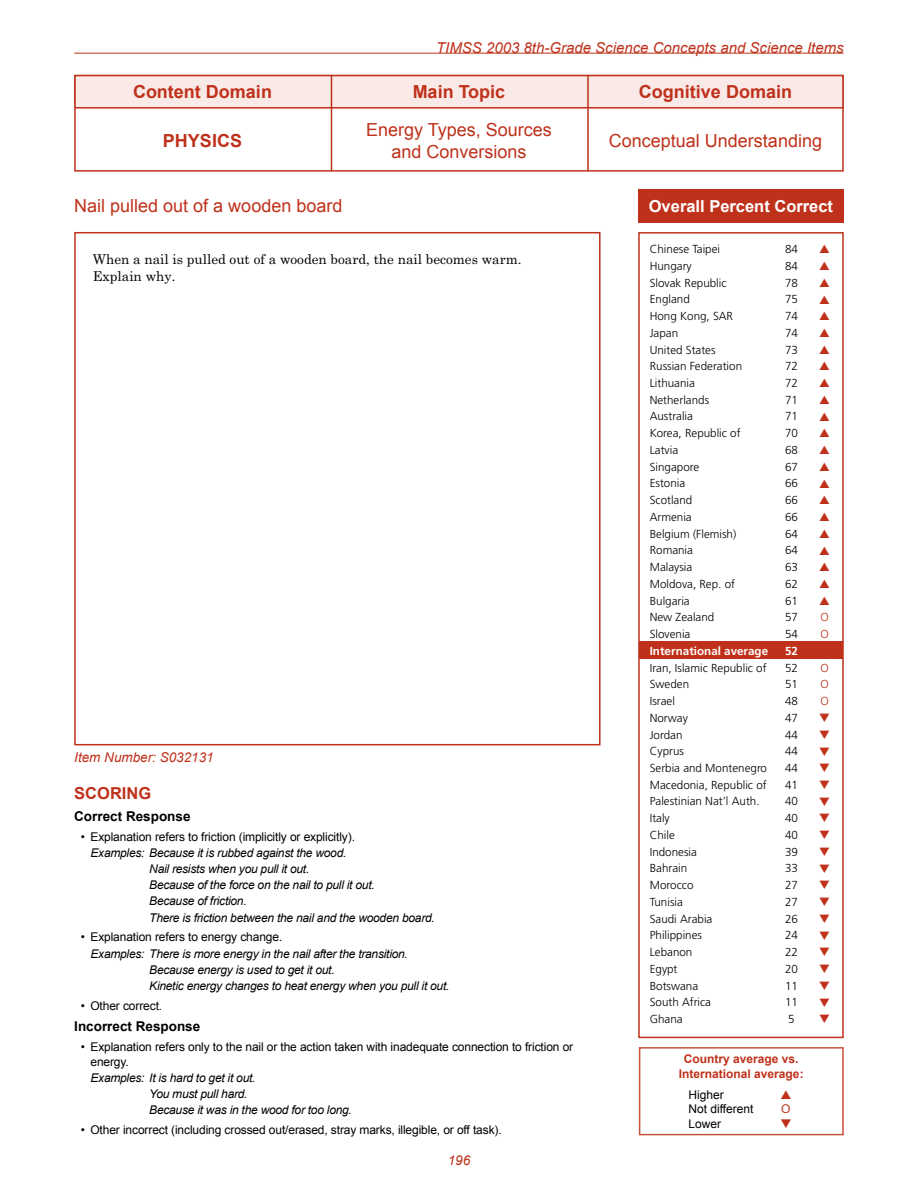
<style>
.page{position:relative;width:918px;height:1188px;background:#fff}
.page>*{position:absolute;margin:0;border:0;box-sizing:border-box;transform-origin:0 0}
.t1{font:18px/21.6px "Arial";color:#bf311a;text-align:center}
.t2{font:700 18px "Arial";color:#bf311a}
.t3{font:700 16.5px "Arial";color:#fff}
.t4{font:700 16.5px "Arial";color:#bf311a}
.t5{font:italic 15px "Arial";color:#bf311a}
.t6{font:13.5px/17.2px "Century Schoolbook";color:#000}
.t7{font:700 13.5px "Arial";color:#000}
.t8{font:italic 13.5px "Arial";color:#bf311a}
.t9{font:italic 12px/16.2px "Arial";letter-spacing:-.02em;color:#000}
.t10{font:12px/14.4px "Arial";letter-spacing:-.01em;color:#000}
.t11{font:700 12px/14.4px "Arial";color:#bf311a;text-align:center}
.t12{font:12px "Arial";color:#bf311a}
.t13{font:300 11.7px "Frutiger";color:#000}
.t14{font:700 11.7px "Frutiger";color:#fff}
.t15{font:300 11.7px "Frutiger";color:#bf311a}
</style>
<div class="page">
<div style="left:74px;top:75px;width:770px;height:97px;border:2px solid #bf311a"></div>
<div style="left:75px;top:76px;width:768px;height:32px;background:#f9eae8"></div>
<div style="left:74px;top:75px;width:770px;height:34px;border:2px solid #bf311a"></div>
<hr style="left:331px;top:75px;width:1px;height:96px;background:#bf311a">
<hr style="left:587px;top:75px;width:2px;height:96px;background:#bf311a">
<div style="left:638px;top:232px;width:206px;height:806px;border:2px solid #bf311a"></div>
<div style="left:638px;top:189px;width:206px;height:34px;background:#bf311a"></div>
<div style="left:639px;top:1047px;width:205px;height:88px;border:2px solid #c9503c"></div>
<hr style="left:74px;top:53px;width:770px;height:1px;background:#bf311a">
<div style="left:74px;top:232px;width:527px;height:513px;border:2px solid #bf311a"></div>
<div style="left:639px;top:641px;width:204px;height:18px;background:#bf311a"></div>
<p class="t5" style="left:436px;top:39px;width:409px">TIMSS 2003 8th-Grade Science Concepts and Science Items</p>
<h1 class="t2" style="left:133px;top:82px;width:140px">Content Domain</h1>
<h1 class="t2" style="left:413px;top:82px;width:94px">Main Topic</h1>
<h1 class="t2" style="left:639px;top:82px;width:155px">Cognitive Domain</h1>
<h1 class="t2" style="left:163px;top:131px;width:81px">Physics</h1>
<h1 class="t1" style="left:366px;top:119px;width:187px">Energy Types, Sources and Conversions</h1>
<h1 class="t1" style="left:609px;top:130px;width:215px">Conceptual Understanding</h1>
<h1 class="t1" style="left:74px;top:195px;width:270px">Nail pulled out of a wooden board</h1>
<p class="t6" style="left:93px;top:250px;width:430px">When a nail is pulled out of a wooden board, the nail becomes warm.<br>Explain why.</p>
<p class="t8" style="left:74px;top:749px;width:141px">Item Number: S032131</p>
<h2 class="t4" style="left:74px;top:784px;width:79px">SCORING</h2>
<p class="t7" style="left:74px;top:808px;width:118px">Correct Response</p>
<p class="t10" style="left:81px;top:829px;width:276px">• Explanation refers to friction (implicitly or explicitly).</p>
<p class="t9" style="left:149px;top:844px;width:287px;text-indent:-59px">Examples: Because it is rubbed against the wood.<br>Nail resists when you pull it out.<br>Because of the force on the nail to pull it out.<br>Because of friction.<br>There is friction between the nail and the wooden board.</p>
<p class="t10" style="left:81px;top:930px;width:203px">• Explanation refers to energy change.</p>
<p class="t9" style="left:149px;top:945px;width:302px;text-indent:-59px">Examples: There is more energy in the nail after the transition.<br>Because energy is used to get it out.<br>Kinetic energy changes to heat energy when you pull it out.</p>
<p class="t10" style="left:81px;top:998px;width:83px">• Other correct.</p>
<p class="t7" style="left:74px;top:1019px;width:128px">Incorrect Response</p>
<p class="t10" style="left:90px;top:1040px;width:484px;text-indent:-10px">• Explanation refers only to the nail or the action taken with inadequate connection to friction or energy.</p>
<p class="t9" style="left:149px;top:1069px;width:204px;text-indent:-59px">Examples: It is hard to get it out.<br>You must pull hard.<br>Because it was in the wood for too long.</p>
<p class="t10" style="left:81px;top:1123px;width:423px">• Other incorrect (including crossed out/erased, stray marks, illegible, or off task).</p>
<p class="t8" style="left:448px;top:1153px;width:24px">196</p>
<h2 class="t3" style="left:649px;top:197px;width:186px">Overall Percent Correct</h2>
<p class="t13" style="left:650px;top:242px;width:72px">Chinese Taipei</p>
<p class="t13" style="left:785px;top:242px;width:14px">84</p>
<p class="t13" style="left:650px;top:259px;width:43px">Hungary</p>
<p class="t13" style="left:785px;top:259px;width:14px">84</p>
<p class="t13" style="left:650px;top:276px;width:78px">Slovak Republic</p>
<p class="t13" style="left:785px;top:276px;width:14px">78</p>
<p class="t13" style="left:650px;top:293px;width:42px">England</p>
<p class="t13" style="left:785px;top:293px;width:14px">75</p>
<p class="t13" style="left:650px;top:309px;width:85px">Hong Kong, SAR</p>
<p class="t13" style="left:785px;top:309px;width:14px">74</p>
<p class="t13" style="left:650px;top:326px;width:30px">Japan</p>
<p class="t13" style="left:785px;top:326px;width:14px">74</p>
<p class="t13" style="left:650px;top:343px;width:67px">United States</p>
<p class="t13" style="left:785px;top:343px;width:14px">73</p>
<p class="t13" style="left:650px;top:360px;width:94px">Russian Federation</p>
<p class="t13" style="left:785px;top:360px;width:14px">72</p>
<p class="t13" style="left:650px;top:376px;width:47px">Lithuania</p>
<p class="t13" style="left:785px;top:376px;width:14px">72</p>
<p class="t13" style="left:650px;top:393px;width:61px">Netherlands</p>
<p class="t13" style="left:785px;top:393px;width:14px">71</p>
<p class="t13" style="left:650px;top:410px;width:45px">Australia</p>
<p class="t13" style="left:785px;top:410px;width:14px">71</p>
<p class="t13" style="left:650px;top:427px;width:92px">Korea, Republic of</p>
<p class="t13" style="left:785px;top:427px;width:14px">70</p>
<p class="t13" style="left:650px;top:443px;width:30px">Latvia</p>
<p class="t13" style="left:785px;top:443px;width:14px">68</p>
<p class="t13" style="left:650px;top:460px;width:51px">Singapore</p>
<p class="t13" style="left:785px;top:460px;width:14px">67</p>
<p class="t13" style="left:650px;top:477px;width:37px">Estonia</p>
<p class="t13" style="left:785px;top:477px;width:14px">66</p>
<p class="t13" style="left:650px;top:494px;width:44px">Scotland</p>
<p class="t13" style="left:785px;top:494px;width:14px">66</p>
<p class="t13" style="left:650px;top:510px;width:43px">Armenia</p>
<p class="t13" style="left:785px;top:510px;width:14px">66</p>
<p class="t13" style="left:650px;top:527px;width:88px">Belgium (Flemish)</p>
<p class="t13" style="left:785px;top:527px;width:14px">64</p>
<p class="t13" style="left:650px;top:544px;width:45px">Romania</p>
<p class="t13" style="left:785px;top:544px;width:14px">64</p>
<p class="t13" style="left:650px;top:560px;width:44px">Malaysia</p>
<p class="t13" style="left:785px;top:560px;width:14px">63</p>
<p class="t13" style="left:650px;top:577px;width:87px">Moldova, Rep. of</p>
<p class="t13" style="left:785px;top:577px;width:14px">62</p>
<p class="t13" style="left:650px;top:594px;width:42px">Bulgaria</p>
<p class="t13" style="left:785px;top:594px;width:14px">61</p>
<p class="t13" style="left:650px;top:611px;width:66px">New Zealand</p>
<p class="t13" style="left:785px;top:611px;width:14px">57</p>
<p class="t15" style="left:820px;top:611px;width:10px">O</p>
<p class="t13" style="left:650px;top:627px;width:42px">Slovenia</p>
<p class="t13" style="left:785px;top:627px;width:14px">54</p>
<p class="t15" style="left:820px;top:627px;width:10px">O</p>
<p class="t14" style="left:650px;top:644px;width:120px">International average</p>
<p class="t14" style="left:785px;top:644px;width:14px">52</p>
<p class="t13" style="left:650px;top:661px;width:118px">Iran, Islamic Republic of</p>
<p class="t13" style="left:785px;top:661px;width:14px">52</p>
<p class="t15" style="left:820px;top:661px;width:10px">O</p>
<p class="t13" style="left:650px;top:678px;width:41px">Sweden</p>
<p class="t13" style="left:785px;top:678px;width:14px">51</p>
<p class="t15" style="left:820px;top:678px;width:10px">O</p>
<p class="t13" style="left:650px;top:694px;width:27px">Israel</p>
<p class="t13" style="left:785px;top:694px;width:14px">48</p>
<p class="t15" style="left:820px;top:694px;width:10px">O</p>
<p class="t13" style="left:650px;top:711px;width:40px">Norway</p>
<p class="t13" style="left:785px;top:711px;width:14px">47</p>
<p class="t13" style="left:650px;top:728px;width:34px">Jordan</p>
<p class="t13" style="left:785px;top:728px;width:14px">44</p>
<p class="t13" style="left:650px;top:745px;width:36px">Cyprus</p>
<p class="t13" style="left:785px;top:745px;width:14px">44</p>
<p class="t13" style="left:650px;top:761px;width:119px">Serbia and Montenegro</p>
<p class="t13" style="left:785px;top:761px;width:14px">44</p>
<p class="t13" style="left:650px;top:778px;width:118px">Macedonia, Republic of</p>
<p class="t13" style="left:785px;top:778px;width:14px">41</p>
<p class="t13" style="left:650px;top:795px;width:111px">Palestinian Nat’l Auth.</p>
<p class="t13" style="left:785px;top:795px;width:14px">40</p>
<p class="t13" style="left:650px;top:812px;width:22px">Italy</p>
<p class="t13" style="left:785px;top:812px;width:14px">40</p>
<p class="t13" style="left:650px;top:828px;width:27px">Chile</p>
<p class="t13" style="left:785px;top:828px;width:14px">40</p>
<p class="t13" style="left:650px;top:845px;width:49px">Indonesia</p>
<p class="t13" style="left:785px;top:845px;width:14px">39</p>
<p class="t13" style="left:650px;top:862px;width:39px">Bahrain</p>
<p class="t13" style="left:785px;top:862px;width:14px">33</p>
<p class="t13" style="left:650px;top:879px;width:45px">Morocco</p>
<p class="t13" style="left:785px;top:879px;width:14px">27</p>
<p class="t13" style="left:650px;top:895px;width:35px">Tunisia</p>
<p class="t13" style="left:785px;top:895px;width:14px">27</p>
<p class="t13" style="left:650px;top:912px;width:64px">Saudi Arabia</p>
<p class="t13" style="left:785px;top:912px;width:14px">26</p>
<p class="t13" style="left:650px;top:929px;width:54px">Philippines</p>
<p class="t13" style="left:785px;top:929px;width:14px">24</p>
<p class="t13" style="left:650px;top:945px;width:44px">Lebanon</p>
<p class="t13" style="left:785px;top:945px;width:14px">22</p>
<p class="t13" style="left:650px;top:962px;width:29px">Egypt</p>
<p class="t13" style="left:785px;top:962px;width:14px">20</p>
<p class="t13" style="left:650px;top:979px;width:50px">Botswana</p>
<p class="t13" style="left:785px;top:979px;width:14px">11</p>
<p class="t13" style="left:650px;top:996px;width:63px">South Africa</p>
<p class="t13" style="left:785px;top:996px;width:14px">11</p>
<p class="t13" style="left:650px;top:1012px;width:34px">Ghana</p>
<p class="t13" style="left:788px;top:1012px;width:8px">5</p>
<p class="t11" style="left:679px;top:1052px;width:126px">Country average vs.<br>International average:</p>
<p class="t10" style="left:688px;top:1088px;width:67px">Higher<br>Not different</p>
<p class="t12" style="left:781px;top:1102px;width:11px">O</p>
<p class="t10" style="left:688px;top:1116px;width:34px">Lower</p>
</div>
